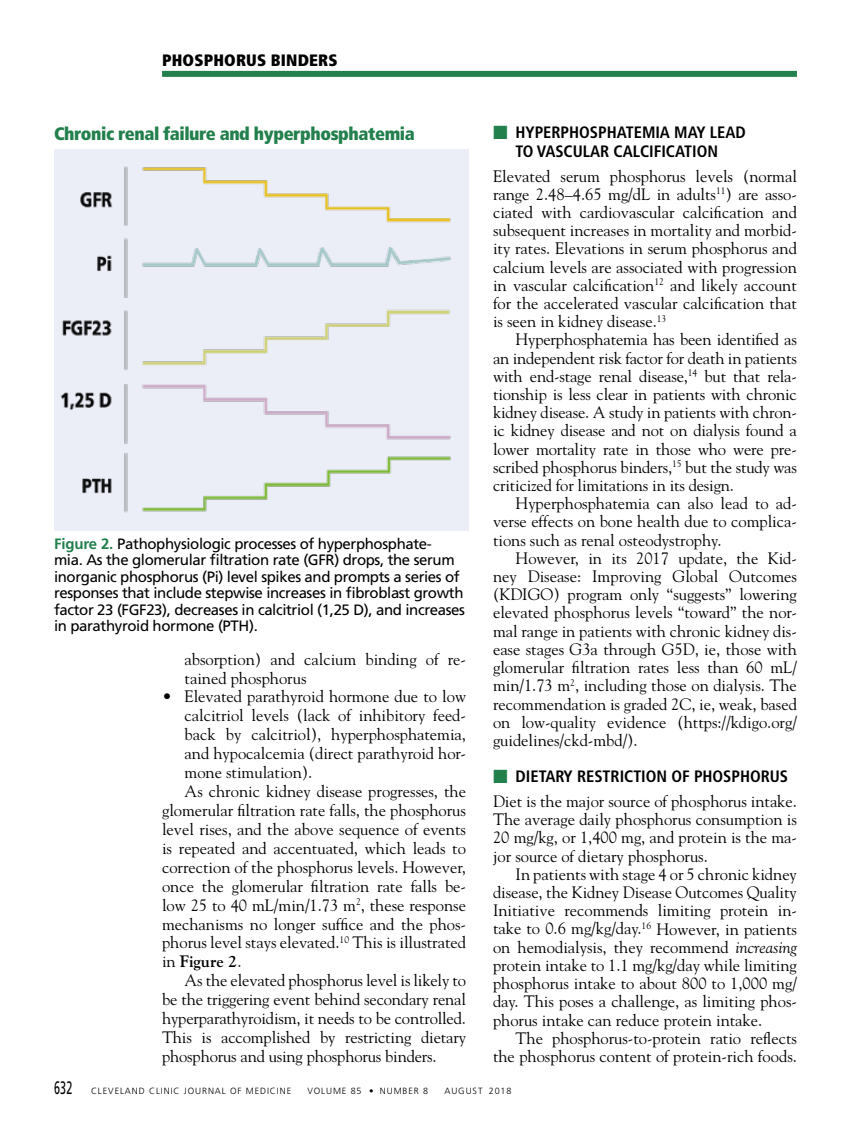
<style>
.page{position:relative;width:851px;height:1134px;background:#fff}
.page>*{position:absolute;margin:0;border:0;box-sizing:border-box;transform-origin:0 0}
.t1{font:900 condensed 18px "Frutiger LT Std";letter-spacing:-.02em;color:#22804d}
.t2{font:16.5px/18.1px "Goudy Std";color:#000;text-align:justify}
.t3{font:700 condensed 16.5px/18.1px "Frutiger LT Std";color:#000;text-align:center}
.t4{font:900 condensed 16.5px "Frutiger LT Std";letter-spacing:.01em;color:#000}
.t5{font:700 16.5px "Goudy Std";color:#000}
.t6{font:15px/16.5px "Frutiger LT Std";letter-spacing:-.025em;color:#000}
.t7{font:300 9px "Frutiger LT Std";letter-spacing:.1em;color:#000}
.s1{font-weight:700;color:#22804d}
.s2{font-weight:400}
.s3{font-family:"Universal Std Newswith Comm Pi";font-weight:400;font-stretch:normal;color:#22804d}
.s4{font-style:italic}
.s5{font-weight:400;font-size:18px}
</style>
<div class="page">
<div style="left:162px;top:71px;width:634px;height:6px;background:#22804d"></div>
<img style="left:54px;top:149px;width:414px;height:382px">
<p class="t4" style="left:162px;top:51px;width:177px">PHOSPHORUS BINDERS</p>
<p class="t1" style="left:54px;top:122px;width:362px">Chronic renal failure and hyperphosphatemia</p>
<p class="t6" style="left:54px;top:535px;width:412px"><span class="s1">Figure 2.</span> Pathophysiologic processes of hyperphosphate-<br>mia. As the glomerular filtration rate (GFR) drops, the serum inorganic phosphorus (Pi) level spikes and prompts a series of responses that include stepwise increases in fibroblast growth factor 23 (FGF23), decreases in calcitriol (1,25 D), and increases in parathyroid hormone (PTH).</p>
<p class="t2" style="left:184px;top:649px;width:283px;line-height:18.9px">absorption) and calcium binding of re&shy;tained phosphorus</p>
<p class="t2" style="left:162px;top:687px;width:305px">• Elevated parathyroid hormone due to low</p>
<p class="t2" style="left:184px;top:706px;width:283px">calcitriol levels (lack of inhibitory feed-</p>
<p class="t2" style="left:184px;top:725px;width:283px">back by calcitriol), hyperphosphatemia,</p>
<p class="t2" style="left:184px;top:744px;width:283px">and hypocalcemia (direct parathyroid hor-</p>
<p class="t2" style="left:184px;top:763px;width:129px">mone stimulation).</p>
<p class="t2" style="left:184px;top:782px;width:283px">As chronic kidney disease progresses, the</p>
<p class="t2" style="left:162px;top:801px;width:305px">glomerular filtration rate falls, the phosphorus</p>
<p class="t2" style="left:162px;top:820px;width:305px">level rises, and the above sequence of events</p>
<p class="t2" style="left:162px;top:839px;width:305px">is repeated and accentuated, which leads to</p>
<p class="t2" style="left:162px;top:858px;width:305px">correction of the phosphorus levels. However,</p>
<p class="t2" style="left:162px;top:877px;width:305px">once the glomerular filtration rate falls be-</p>
<p class="t2" style="left:162px;top:896px;width:305px">low 25 to 40 mL/min/1.73 m<sup>2</sup>, these response</p>
<p class="t2" style="left:162px;top:915px;width:305px">mechanisms no longer suffice and the phos-</p>
<p class="t2" style="left:162px;top:933px;width:305px">phorus level stays elevated.<sup>10</sup> This is illustrated</p>
<p class="t5" style="left:162px;top:952px;width:81px"><span class="s2">in</span> Figure 2<span class="s2">.</span></p>
<p class="t2" style="left:185px;top:971px;width:283px">As the elevated phosphorus level is likely to</p>
<p class="t2" style="left:162px;top:990px;width:305px">be the triggering event behind secondary renal</p>
<p class="t2" style="left:162px;top:1009px;width:305px">hyperparathyroidism, it needs to be controlled.</p>
<p class="t2" style="left:162px;top:1028px;width:305px">This is accomplished by restricting dietary</p>
<p class="t2" style="left:162px;top:1047px;width:276px">phosphorus and using phosphorus binders.</p>
<p class="t3" style="left:493px;top:124px;width:254px"><span class="s3">■</span> HYPERPHOSPHATEMIA MAY LEAD<br>TO VASCULAR CALCIFICATION</p>
<p class="t2" style="left:493px;top:167px;width:305px">Elevated serum phosphorus levels (normal range 2.48–4.65 mg/dL in adults<sup>11</sup>) are asso&shy;ciated with cardiovascular calcification and subsequent increases in mortality and morbid&shy;ity rates. Elevations in serum phosphorus and calcium levels are associated with progression in vascular calcification<sup>12</sup> and likely account for the accelerated vascular calcification that is seen in kidney disease.<sup>13</sup></p>
<p class="t2" style="left:493px;top:330px;width:305px;text-indent:23px">Hyperphosphatemia has been identified as an independent risk factor for death in patients with end-stage renal disease,<sup>14</sup> but that rela&shy;tionship is less clear in patients with chronic kidney disease. A study in patients with chron&shy;ic kidney disease and not on dialysis found a lower mortality rate in those who were pre&shy;scribed phosphorus binders,<sup>15</sup> but the study was criticized for limitations in its design.</p>
<p class="t2" style="left:493px;top:494px;width:305px;text-indent:23px">Hyperphosphatemia can also lead to ad&shy;verse effects on bone health due to complica&shy;tions such as renal osteodystrophy.</p>
<p class="t2" style="left:493px;top:549px;width:305px;text-indent:23px">However, in its 2017 update, the Kid&shy;ney Disease: Improving Global Outcomes (KDIGO) program only “suggests” lowering elevated phosphorus levels “toward” the nor&shy;mal range in patients with chronic kidney dis&shy;ease stages G3a through G5D, ie, those with glomerular filtration rates less than 60 mL/ min/1.73 m<sup>2</sup>, including those on dialysis. The recommendation is graded 2C, ie, weak, based on low-quality evidence (https://kdigo.org/ guidelines/ckd-mbd/).</p>
<p class="t3" style="left:493px;top:767px;width:296px"><span class="s3">■</span> DIETARY RESTRICTION OF PHOSPHORUS</p>
<p class="t2" style="left:493px;top:792px;width:305px">Diet is the major source of phosphorus intake.<br>The average daily phosphorus consumption is 20 mg/kg, or 1,400 mg, and protein is the ma&shy;jor source of dietary phosphorus.</p>
<p class="t2" style="left:493px;top:865px;width:305px;text-indent:23px">In patients with stage 4 or 5 chronic kidney disease, the Kidney Disease Outcomes Quality Initiative recommends limiting protein in&shy;take to 0.6 mg/kg/day.<sup>16</sup> However, in patients on hemodialysis, they recommend <span class="s4">increasing </span>protein intake to 1.1 mg/kg/day while limiting phosphorus intake to about 800 to 1,000 mg/ day. This poses a challenge, as limiting phos&shy;phorus intake can reduce protein intake.</p>
<p class="t2" style="left:493px;top:1029px;width:305px;text-align:right">The phosphorus-to-protein ratio reflects the phosphorus content of protein-rich foods.</p>
<p class="t7" style="left:54px;top:1085px;width:239px"><span class="s5">632</span> CLEVELAND CLINIC JOURNAL OF MEDICINE</p>
<p class="t7" style="left:307px;top:1085px;width:122px">VOLUME 85 • NUMBER 8</p>
<p class="t7" style="left:444px;top:1085px;width:69px">AUGUST 2018</p>
</div>
